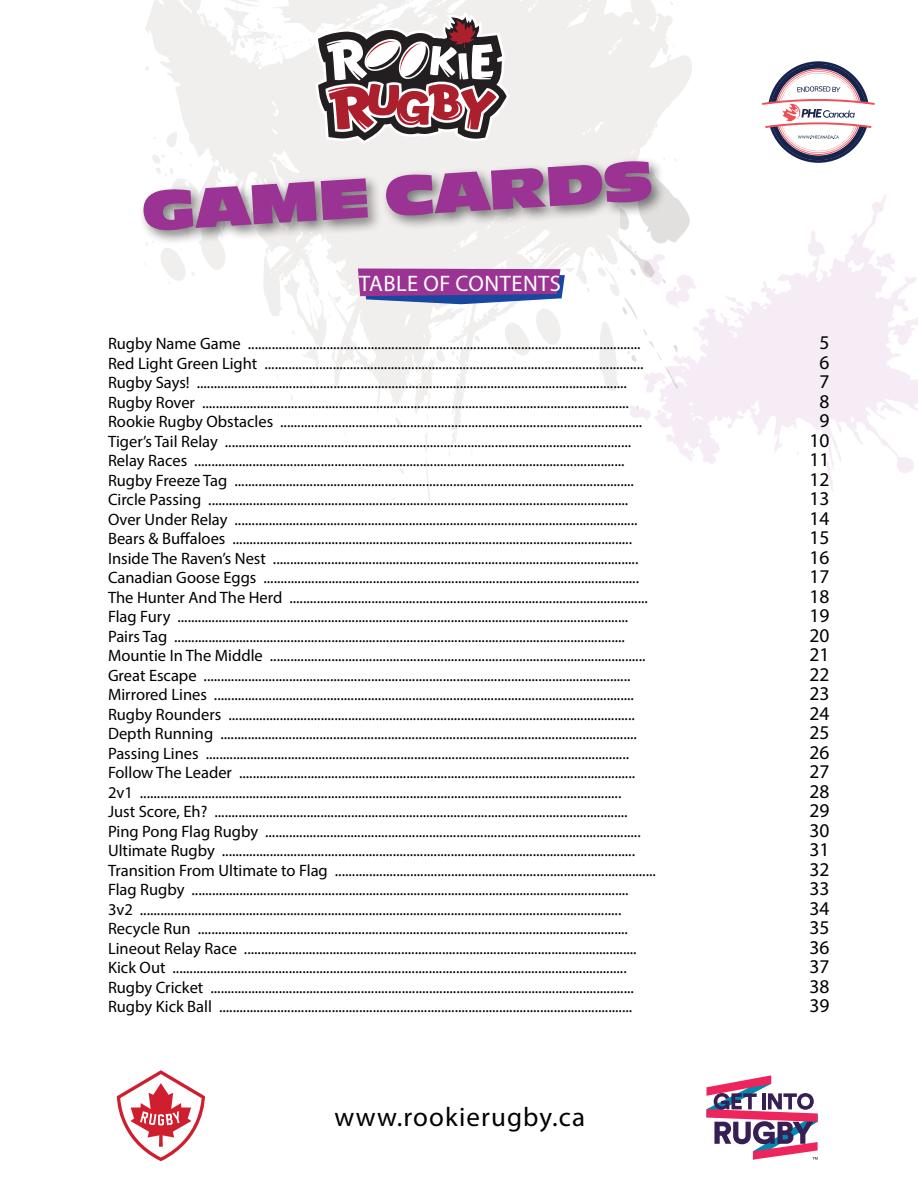
<style>
.page{position:relative;width:918px;height:1188px;background:#fff}
.page>*{position:absolute;margin:0;border:0;box-sizing:border-box;transform-origin:0 0}
.t1{font:58.65px "Antique Oli Nor D";color:#9a3393}
.t2{font:27px "Myriad Pro";letter-spacing:.04em;color:#000}
.t3{font:22.5px "Myriad Pro";letter-spacing:.02em;color:#fff}
.t4{font:19.5px "Myriad Pro";color:#000}
.t5{font:16.5px "Myriad Pro";color:#000}
</style>
<div class="page">
<svg style="left:145px;top:0;width:547px;height:500px"></svg>
<img style="left:621px;top:179px;width:297px;height:321px">
<svg style="left:706px;top:1075px;width:112px;height:85px"></svg>
<svg style="left:315px;top:12px;width:195px;height:132px"></svg>
<svg style="left:117px;top:1070px;width:88px;height:91px"></svg>
<svg style="left:358px;top:268px;width:207px;height:36px;background:#8c4c9f"></svg>
<div style="left:138px;top:156px;width:529px;height:90px;background:#000;opacity:.5"></div>
<svg style="left:762px;top:61px;width:113px;height:102px"></svg>
<h1 class="t1" style="left:139px;top:181px;width:514px;rotate:-4deg">GAME CARDS</h1>
<h3 class="t3" style="left:359px;top:269px;width:203px">TABLE OF CONTENTS</h3>
<p class="t5" style="left:108px;top:333px;width:534px">Rugby Name Game ...................................................................................................................</p>
<p class="t4" style="left:819px;top:331px;width:12px">5</p>
<p class="t5" style="left:108px;top:353px;width:537px">Red Light Green Light ...............................................................................................................</p>
<p class="t4" style="left:819px;top:350px;width:12px">6</p>
<p class="t5" style="left:108px;top:372px;width:521px">Rugby Says! ..............................................................................................................................</p>
<p class="t4" style="left:819px;top:370px;width:12px">7</p>
<p class="t5" style="left:108px;top:392px;width:522px">Rugby Rover .............................................................................................................................</p>
<p class="t4" style="left:819px;top:389px;width:12px">8</p>
<p class="t5" style="left:108px;top:411px;width:536px">Rookie Rugby Obstacles ..........................................................................................................</p>
<p class="t4" style="left:819px;top:409px;width:12px">9</p>
<p class="t5" style="left:108px;top:431px;width:525px">Tiger’s Tail Relay .......................................................................................................................</p>
<p class="t4" style="left:809px;top:428px;width:22px">10</p>
<p class="t5" style="left:108px;top:450px;width:518px">Relay Races ..............................................................................................................................</p>
<p class="t4" style="left:809px;top:448px;width:22px">11</p>
<p class="t5" style="left:108px;top:470px;width:528px">Rugby Freeze Tag .....................................................................................................................</p>
<p class="t4" style="left:809px;top:467px;width:22px">12</p>
<p class="t5" style="left:108px;top:489px;width:522px">Circle Passing ...........................................................................................................................</p>
<p class="t4" style="left:809px;top:487px;width:22px">13</p>
<p class="t5" style="left:108px;top:509px;width:531px">Over Under Relay ......................................................................................................................</p>
<p class="t4" style="left:809px;top:506px;width:22px">14</p>
<p class="t5" style="left:108px;top:528px;width:526px">Bears &amp; Buffaloes .....................................................................................................................</p>
<p class="t4" style="left:809px;top:526px;width:22px">15</p>
<p class="t5" style="left:108px;top:548px;width:532px">Inside The Raven’s Nest ...........................................................................................................</p>
<p class="t4" style="left:809px;top:545px;width:22px">16</p>
<p class="t5" style="left:108px;top:567px;width:533px">Canadian Goose Eggs ..............................................................................................................</p>
<p class="t4" style="left:809px;top:565px;width:22px">17</p>
<p class="t5" style="left:108px;top:587px;width:541px">The Hunter And The Herd .........................................................................................................</p>
<p class="t4" style="left:809px;top:584px;width:22px">18</p>
<p class="t5" style="left:108px;top:606px;width:522px">Flag Fury ....................................................................................................................................</p>
<p class="t4" style="left:809px;top:604px;width:22px">19</p>
<p class="t5" style="left:108px;top:626px;width:519px">Pairs Tag ....................................................................................................................................</p>
<p class="t4" style="left:809px;top:623px;width:22px">20</p>
<p class="t5" style="left:108px;top:645px;width:539px">Mountie In The Middle ..............................................................................................................</p>
<p class="t4" style="left:809px;top:643px;width:22px">21</p>
<p class="t5" style="left:108px;top:665px;width:524px">Great Escape .............................................................................................................................</p>
<p class="t4" style="left:809px;top:662px;width:22px">22</p>
<p class="t5" style="left:108px;top:684px;width:528px">Mirrored Lines ...........................................................................................................................</p>
<p class="t4" style="left:809px;top:682px;width:22px">23</p>
<p class="t5" style="left:108px;top:704px;width:528px">Rugby Rounders .......................................................................................................................</p>
<p class="t4" style="left:809px;top:701px;width:22px">24</p>
<p class="t5" style="left:108px;top:723px;width:531px">Depth Running ..........................................................................................................................</p>
<p class="t4" style="left:809px;top:721px;width:22px">25</p>
<p class="t5" style="left:108px;top:743px;width:523px">Passing Lines ............................................................................................................................</p>
<p class="t4" style="left:809px;top:740px;width:22px">26</p>
<p class="t5" style="left:108px;top:762px;width:529px">Follow The Leader ....................................................................................................................</p>
<p class="t4" style="left:809px;top:760px;width:22px">27</p>
<p class="t5" style="left:108px;top:782px;width:515px">2v1 .............................................................................................................................................</p>
<p class="t4" style="left:809px;top:779px;width:22px">28</p>
<p class="t5" style="left:108px;top:801px;width:521px">Just Score, Eh? .........................................................................................................................</p>
<p class="t4" style="left:809px;top:799px;width:22px">29</p>
<p class="t5" style="left:108px;top:821px;width:534px">Ping Pong Flag Rugby ..............................................................................................................</p>
<p class="t4" style="left:809px;top:818px;width:22px">30</p>
<p class="t5" style="left:108px;top:840px;width:529px">Ultimate Rugby .........................................................................................................................</p>
<p class="t4" style="left:809px;top:838px;width:22px">31</p>
<p class="t5" style="left:108px;top:860px;width:549px">Transition From Ultimate to Flag ..............................................................................................</p>
<p class="t4" style="left:809px;top:857px;width:22px">32</p>
<p class="t5" style="left:108px;top:879px;width:522px">Flag Rugby ................................................................................................................................</p>
<p class="t4" style="left:809px;top:877px;width:22px">33</p>
<p class="t5" style="left:108px;top:899px;width:515px">3v2 .............................................................................................................................................</p>
<p class="t4" style="left:809px;top:896px;width:22px">34</p>
<p class="t5" style="left:108px;top:918px;width:522px">Recycle Run ..............................................................................................................................</p>
<p class="t4" style="left:809px;top:916px;width:22px">35</p>
<p class="t5" style="left:108px;top:938px;width:530px">Lineout Relay Race ...................................................................................................................</p>
<p class="t4" style="left:809px;top:935px;width:22px">36</p>
<p class="t5" style="left:108px;top:957px;width:520px">Kick Out .....................................................................................................................................</p>
<p class="t4" style="left:809px;top:955px;width:22px">37</p>
<p class="t5" style="left:108px;top:977px;width:527px">Rugby Cricket ............................................................................................................................</p>
<p class="t4" style="left:809px;top:974px;width:22px">38</p>
<p class="t5" style="left:108px;top:996px;width:526px">Rugby Kick Ball .........................................................................................................................</p>
<p class="t4" style="left:809px;top:994px;width:22px">39</p>
<h2 class="t2" style="left:334px;top:1100px;width:252px">www.rookierugby.ca</h2>
</div>
